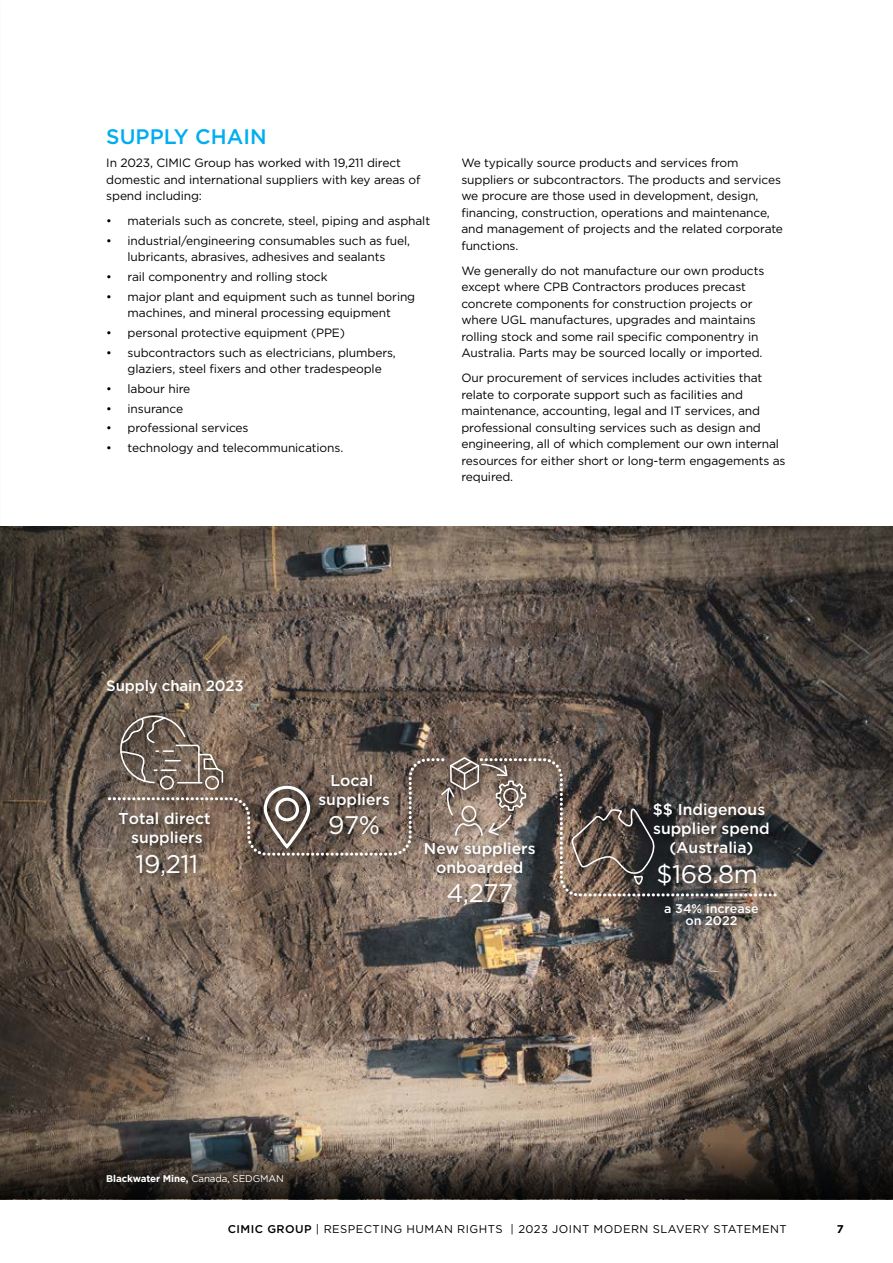
<style>
.page{position:relative;width:893px;height:1263px;background:#fff}
.page>*{position:absolute;margin:0;border:0;box-sizing:border-box;transform-origin:0 0}
.t1{font:25.35px "Gotham";letter-spacing:-.02em;color:#fff}
.t2{font:500 21px "Gotham";color:#00aeef}
.t3{font:500 15.75px/18.9px "Gotham";color:#fff;text-align:center}
.t4{font:500 15px "Gotham";letter-spacing:-.01em;color:#fff}
.t5{font:500 12.6px/12px "Gotham";color:#fff;text-align:center}
.t6{font:12px/16.5px "Gotham";letter-spacing:-.01em;color:#000}
.t7{font:11.25px "Gotham";letter-spacing:.04em;color:#000}
.t8{font:700 11.25px "Gotham";color:#000}
.t9{font:700 9.75px "Gotham";letter-spacing:-.01em;color:#fff}
.s1{font-weight:400}
.s2{font-weight:500}
</style>
<div class="page">
<img style="left:1px;top:526px;width:892px;height:598px">
<svg style="left:0;top:1124px;width:893px;height:75px;background:#473f38"></svg>
<div style="left:104px;top:710px;width:684px;height:226px;background:#000;opacity:.75"></div>
<svg style="left:106px;top:715px;width:675px;height:183px;background:#6d5f56"></svg>
<h2 class="t2" style="left:106px;top:123px;width:162px">SUPPLY CHAIN</h2>
<p class="t6" style="left:106px;top:154px;width:316px">In 2023, CIMIC Group has worked with 19,211 direct domestic and international suppliers with key areas of spend including:</p>
<p class="t6" style="left:106px;top:212px;width:325px">• materials such as concrete, steel, piping and asphalt</p>
<p class="t6" style="left:106px;top:232px;width:305px;text-align:center">• industrial/engineering consumables such as fuel, lubricants, abrasives, adhesives and sealants</p>
<p class="t6" style="left:106px;top:268px;width:223px">• rail componentry and rolling stock</p>
<p class="t6" style="left:106px;top:288px;width:310px;text-align:center">• major plant and equipment such as tunnel boring machines, and mineral processing equipment</p>
<p class="t6" style="left:106px;top:324px;width:240px">• personal protective equipment (PPE)</p>
<p class="t6" style="left:128px;top:344px;width:270px;text-indent:-21px">• subcontractors such as electricians, plumbers, glaziers, steel fixers and other tradespeople</p>
<p class="t6" style="left:106px;top:380px;width:85px">• labour hire</p>
<p class="t6" style="left:106px;top:400px;width:78px">• insurance</p>
<p class="t6" style="left:106px;top:420px;width:144px">• professional services</p>
<p class="t6" style="left:106px;top:439px;width:238px">• technology and telecommunications.</p>
<p class="t6" style="left:461px;top:155px;width:323px">We typically source products and services from suppliers or subcontractors. The products and services we procure are those used in development, design, financing, construction, operations and maintenance, and management of projects and the related corporate functions.</p>
<p class="t6" style="left:461px;top:262px;width:304px">We generally do not manufacture our own products except where CPB Contractors produces precast concrete components for construction projects or where UGL manufactures, upgrades and maintains rolling stock and some rail specific componentry in Australia. Parts may be sourced locally or imported.</p>
<p class="t6" style="left:461px;top:370px;width:326px">Our procurement of services includes activities that relate to corporate support such as facilities and maintenance, accounting, legal and IT services, and professional consulting services such as design and engineering, all of which complement our own internal resources for either short or long-term engagements as required.</p>
<p class="t4" style="left:106px;top:676px;width:139px">Supply chain 2023</p>
<h3 class="t3" style="left:119px;top:809px;width:93px">Total direct suppliers</h3>
<h1 class="t1" style="left:136px;top:847px;width:64px">19,211</h1>
<h3 class="t3" style="left:318px;top:771px;width:73px">Local suppliers</h3>
<h1 class="t1" style="left:328px;top:809px;width:53px">97%</h1>
<h3 class="t3" style="left:424px;top:838px;width:113px">New suppliers onboarded</h3>
<h1 class="t1" style="left:446px;top:877px;width:68px">4,277</h1>
<p class="t9" style="left:106px;top:1172px;width:179px">Blackwater Mine, <span class="s1">Canada, SEDGMAN</span></p>
<h3 class="t3" style="left:653px;top:800px;width:118px">$$ Indigenous supplier spend (Australia)</h3>
<h1 class="t1" style="left:657px;top:858px;width:103px">$168.8m</h1>
<p class="t5" style="left:664px;top:903px;width:96px">a 34% increase on 2022</p>
<p class="t7" style="left:228px;top:1222px;width:560px"><span class="s2">CIMIC GROUP</span> | RESPECTING HUMAN RIGHTS | 2023 JOINT MODERN SLAVERY STATEMENT</p>
<p class="t8" style="left:837px;top:1222px;width:8px">7</p>
</div>
